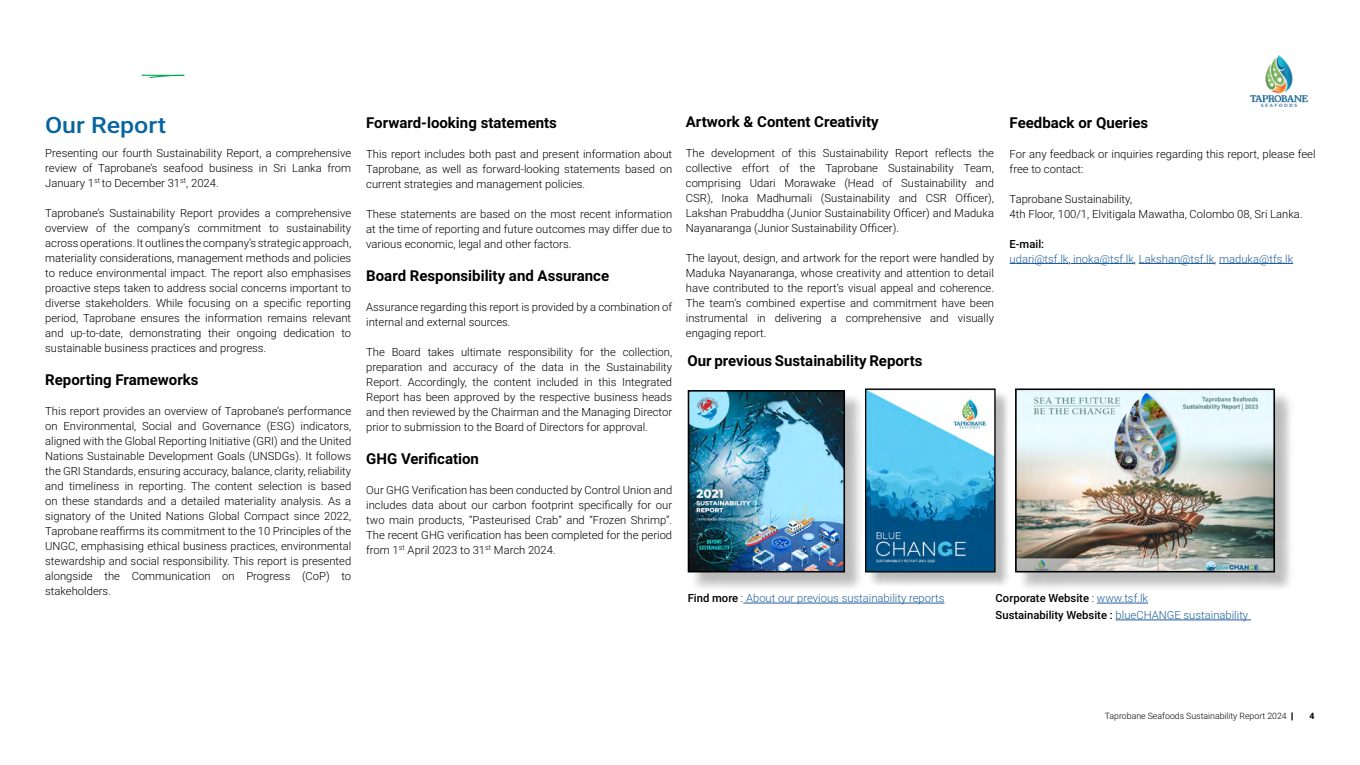
<style>
.page{position:relative;width:1360px;height:765px;background:#fff}
.page>*{position:absolute;margin:0;border:0;box-sizing:border-box;transform-origin:0 0}
.t1{font:500 22.5px "Roboto";color:#0865a0;scale:1.11 1}
.t2{font:700 15px "Roboto";color:#000}
.t3{font:300 11.25px/15px "Roboto";color:#000;text-align:justify}
.t4{font:300 11.25px/15px "Roboto";color:#215e9e}
.t5{font:500 11.25px/16.9px "Roboto";color:#000}
.t6{font:300 8.75px "Roboto";color:#000}
.t7{font:700 8.75px "Roboto";color:#000}
.s1{font-weight:500;color:#000}
.s2{color:#000}
.s3{font-weight:300}
.s4{font-weight:300;color:#215e9e}
</style>
<div class="page">
<img style="left:1249px;top:55px;width:60px;height:52px">
<svg style="left:1291px;top:713px;width:2px;height:7px"></svg>
<div style="left:1017px;top:391px;width:278px;height:202px;background:#000;opacity:.27"></div>
<img style="left:1018px;top:391px;width:254px;height:178px">
<div style="left:1015px;top:388px;width:260px;height:184px;border:2px solid #000"></div>
<div style="left:867px;top:391px;width:145px;height:197px;background:#000;opacity:.27"></div>
<img style="left:867px;top:390px;width:127px;height:180px">
<div style="left:865px;top:388px;width:131px;height:184px;border:1px solid #000"></div>
<div style="left:690px;top:392px;width:175px;height:200px;background:#000;opacity:.27"></div>
<img style="left:691px;top:393px;width:151px;height:176px">
<div style="left:688px;top:390px;width:157px;height:182px;border:2px solid #000"></div>
<hr style="left:743px;top:603px;width:201px;height:1px;background:#215e9e">
<hr style="left:1097px;top:603px;width:51px;height:1px;background:#215e9e">
<hr style="left:1116px;top:620px;width:135px;height:1px;background:#215e9e">
<hr style="left:1010px;top:263px;width:58px;height:1px;background:#215e9e">
<hr style="left:1070px;top:263px;width:64px;height:1px;background:#215e9e">
<hr style="left:1139px;top:263px;width:75px;height:1px;background:#215e9e">
<hr style="left:1219px;top:263px;width:74px;height:1px;background:#215e9e">
<svg style="left:141px;top:75px;width:44px;height:3px"></svg>
<h1 class="t1" style="left:45px;top:110px;width:111px">Our Report</h1>
<p class="t3" style="left:45px;top:145px;width:307px">Presenting our fourth Sustainability Report, a comprehensive review of Taprobane’s seafood business in Sri Lanka from January 1<sup>st</sup> to December 31<sup>st</sup>, 2024.</p>
<p class="t3" style="left:45px;top:205px;width:307px">Taprobane’s Sustainability Report provides a comprehensive overview of the company’s commitment to sustainability across operations. It outlines the company’s strategic approach, materiality considerations, management methods and policies to reduce environmental impact. The report also emphasises proactive steps taken to address social concerns important to diverse stakeholders. While focusing on a specific reporting period, Taprobane ensures the information remains relevant and up-to-date, demonstrating their ongoing dedication to sustainable business practices and progress.</p>
<h2 class="t2" style="left:45px;top:369px;width:155px">Reporting Frameworks</h2>
<p class="t3" style="left:45px;top:403px;width:307px">This report provides an overview of Taprobane’s performance on Environmental, Social and Governance (ESG) indicators, aligned with the Global Reporting Initiative (GRI) and the United Nations Sustainable Development Goals (UNSDGs). It follows the GRI Standards, ensuring accuracy, balance, clarity, reliability and timeliness in reporting. The content selection is based on these standards and a detailed materiality analysis. As a signatory of the United Nations Global Compact since 2022, Taprobane reaffirms its commitment to the 10 Principles of the UNGC, emphasising ethical business practices, environmental stewardship and social responsibility. This report is presented alongside the Communication on Progress (CoP) to stakeholders.</p>
<h2 class="t2" style="left:366px;top:112px;width:192px">Forward-looking statements</h2>
<p class="t3" style="left:366px;top:146px;width:307px">This report includes both past and present information about Taprobane, as well as forward-looking statements based on current strategies and management policies.</p>
<p class="t3" style="left:366px;top:206px;width:307px">These statements are based on the most recent information at the time of reporting and future outcomes may differ due to various economic, legal and other factors.</p>
<h2 class="t2" style="left:366px;top:265px;width:244px">Board Responsibility and Assurance</h2>
<p class="t3" style="left:366px;top:299px;width:307px">Assurance regarding this report is provided by a combination of internal and external sources.</p>
<p class="t3" style="left:366px;top:344px;width:307px">The Board takes ultimate responsibility for the collection, preparation and accuracy of the data in the Sustainability Report. Accordingly, the content included in this Integrated Report has been approved by the respective business heads and then reviewed by the Chairman and the Managing Director prior to submission to the Board of Directors for approval.</p>
<h2 class="t2" style="left:366px;top:448px;width:114px">GHG Verification</h2>
<p class="t3" style="left:366px;top:482px;width:307px">Our GHG Verification has been conducted by Control Union and includes data about our carbon footprint specifically for our two main products, “Pasteurised Crab” and “Frozen Shrimp”.<br>The recent GHG verification has been completed for the period from 1<sup>st</sup> April 2023 to 31<sup>st</sup> March 2024.</p>
<h2 class="t2" style="left:686px;top:112px;width:194px">Artwork &amp; Content Creativity</h2>
<p class="t3" style="left:686px;top:145px;width:310px">The development of this Sustainability Report reflects the collective effort of the Taprobane Sustainability Team, comprising Udari Morawake (Head of Sustainability and CSR), Inoka Madhumali (Sustainability and CSR Officer), Lakshan Prabuddha (Junior Sustainability Officer) and Maduka Nayanaranga (Junior Sustainability Officer).</p>
<p class="t3" style="left:686px;top:250px;width:310px">The layout, design, and artwork for the report were handled by Maduka Nayanaranga, whose creativity and attention to detail have contributed to the report’s visual appeal and coherence.<br>The team’s combined expertise and commitment have been instrumental in delivering a comprehensive and visually engaging report.</p>
<h2 class="t2" style="left:687px;top:351px;width:237px">Our previous Sustainability Reports</h2>
<h2 class="t2" style="left:1010px;top:112px;width:140px">Feedback or Queries</h2>
<p class="t3" style="left:1010px;top:146px;width:308px">For any feedback or inquiries regarding this report, please feel free to contact:</p>
<p class="t3" style="left:1010px;top:191px;width:295px">Taprobane Sustainability,<br>4th Floor, 100/1, Elvitigala Mawatha, Colombo 08, Sri Lanka.</p>
<p class="t4" style="left:1010px;top:236px;width:285px"><span class="s1">E-mail:<br></span>udari@tsf.lk<span class="s2">,</span> inoka@tsf.lk<span class="s2">,</span> Lakshan@tsf.lk<span class="s2">,</span> maduka@tfs.lk</p>
<p class="t4" style="left:688px;top:590px;width:258px"><span class="s1">Find more</span> <span class="s2">:</span> About our previous sustainability reports</p>
<p class="t5" style="left:996px;top:589px;width:254px">Corporate Website <span class="s3">:</span> <span class="s4">www.tsf.lk<br></span>Sustainability Website : <span class="s4">blueCHANGE sustainability</span></p>
<p class="t6" style="left:1105px;top:710px;width:184px">Taprobane Seafoods Sustainability Report 2024</p>
<p class="t7" style="left:1309px;top:710px;width:7px">4</p>
</div>
